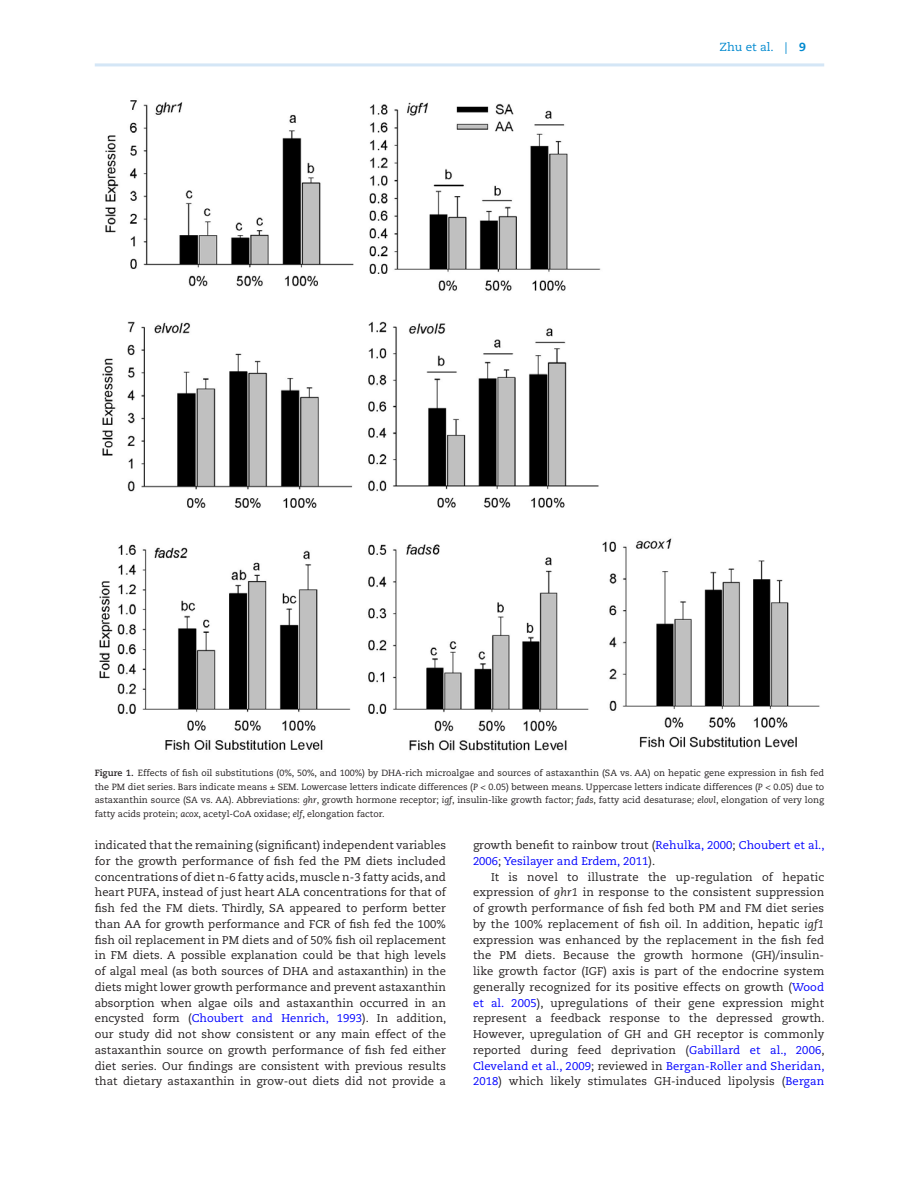
<style>
.page{position:relative;width:919px;height:1187px;background:#fff}
.page>*{position:absolute;margin:0;border:0;box-sizing:border-box;transform-origin:0 0}
.t1{font:11.7px "Caecilia LT Std";color:#0089cf}
.t2{font:11.25px/15.8px "Caecilia LT Std";letter-spacing:.005em;color:#231f20;text-align:justify}
.t3{font:11.25px/15.8px "Caecilia LT Std";letter-spacing:.005em;color:#00f}
.t4{font:9px/13.5px "Caecilia LT Std";color:#231f20;text-align:justify}
.s1{font-weight:800}
.s2{font-weight:700}
.s3{font-style:italic}
.s4{color:#00f}
.s5{color:#231f20}
</style>
<div class="page">
<hr style="left:95px;top:63px;width:729px;height:3px;background:#d4e6f6">
<img style="left:99px;top:100px;width:721px;height:651px">
<p class="t1" style="left:719px;top:41px;width:88px">Zhu et al. | <span class="s1">9</span></p>
<p class="t4" style="left:95px;top:766px;width:731px"><span class="s2">Figure 1.</span> Effects of fish oil substitutions (0%, 50%, and 100%) by DHA-rich microalgae and sources of astaxanthin (SA vs. AA) on hepatic gene expression in fish fed the PM diet series. Bars indicate means ± SEM. Lowercase letters indicate differences (<span class="s3">P</span> &lt; 0.05) between means. Uppercase letters indicate differences (<span class="s3">P</span> &lt; 0.05) due to astaxanthin source (SA vs. AA). Abbreviations: <span class="s3">ghr</span>, growth hormone receptor; <span class="s3">igf</span>, insulin-like growth factor; <span class="s3">fads</span>, fatty acid desaturase<span class="s3">; elovl</span>, elongation of very long fatty acids protein; <span class="s3">acox</span>, acetyl-CoA oxidase; <span class="s3">elf</span>, elongation factor.</p>
<p class="t2" style="left:95px;top:837px;width:353px">indicated that the remaining (significant) independent variables for the growth performance of fish fed the PM diets included concentrations of diet n-6 fatty acids, muscle n-3 fatty acids, and heart PUFA, instead of just heart ALA concentrations for that of fish fed the FM diets. Thirdly, SA appeared to perform better than AA for growth performance and FCR of fish fed the 100% fish oil replacement in PM diets and of 50% fish oil replacement in FM diets. A possible explanation could be that high levels of algal meal (as both sources of DHA and astaxanthin) in the diets might lower growth performance and prevent astaxanthin absorption when algae oils and astaxanthin occurred in an encysted form (<span class="s4">Choubert and Henrich, 1993</span>). In addition, our study did not show consistent or any main effect of the astaxanthin source on growth performance of fish fed either diet series. Our findings are consistent with previous results that dietary astaxanthin in grow-out diets did not provide a</p>
<p class="t3" style="left:473px;top:837px;width:353px"><span class="s5">growth benefit to rainbow trout (</span>Rehulka, 2000<span class="s5">;</span> Choubert et al.,<br>2006<span class="s5">;</span> Yesilayer and Erdem, 2011<span class="s5">).</span></p>
<p class="t2" style="left:473px;top:868px;width:353px;text-indent:18px">It is novel to illustrate the up-regulation of hepatic expression of <span class="s3">ghr1</span> in response to the consistent suppression of growth performance of fish fed both PM and FM diet series by the 100% replacement of fish oil. In addition, hepatic <span class="s3">igf1 </span>expression was enhanced by the replacement in the fish fed the PM diets. Because the growth hormone (GH)/insulin&shy;like growth factor (IGF) axis is part of the endocrine system generally recognized for its positive effects on growth (<span class="s4">Wood et al. 2005</span>), upregulations of their gene expression might represent a feedback response to the depressed growth.<br>However, upregulation of GH and GH receptor is commonly reported during feed deprivation (<span class="s4">Gabillard et al., 2006</span>, <span class="s4">Cleveland et al., 2009</span>; reviewed in <span class="s4">Bergan-Roller and Sheridan, 2018</span>) which likely stimulates GH-induced lipolysis (<span class="s4">Bergan</span></p>
</div>
